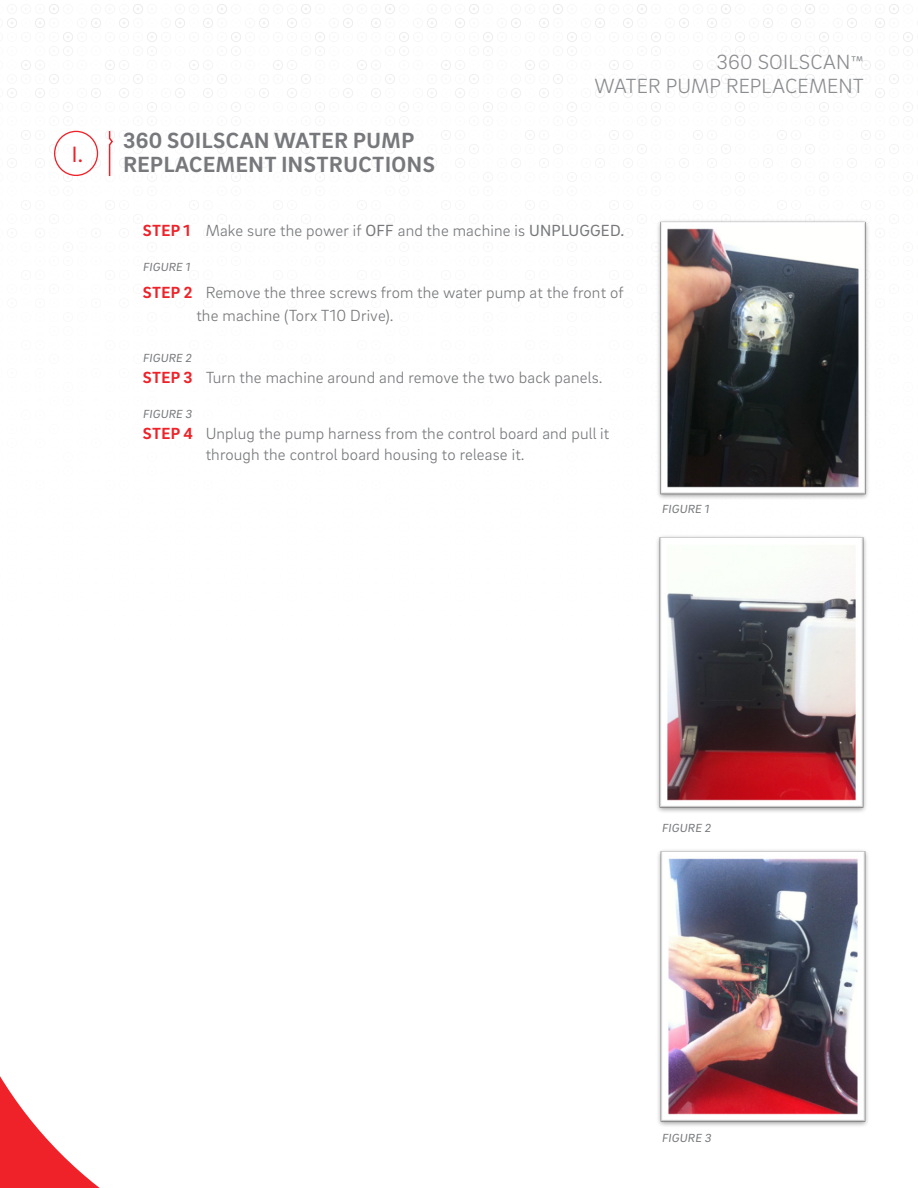
<style>
.page{position:relative;width:918px;height:1188px;background:#fff}
.page>*{position:absolute;margin:0;border:0;box-sizing:border-box;transform-origin:0 0}
.KEY_POINTS__L1{font:22.65px "Brix Sans";color:#ee2228}
.t1{font:700 22.5px/24px "Brix Sans";letter-spacing:.025em;color:#76787b}
.KEY_POINTS__L1-2{font:300 21px "Brix Sans";letter-spacing:.005em;color:#8a8c8f}
.t2{font:300 16.5px/22.5px "Brix Sans";letter-spacing:.01em;color:#76787b}
.t3{font:12px "Brix Sans";color:#76787b}
.s1{font-weight:700;color:#ee2228}
.s2{font-weight:400}
</style>
<div class="page">
<img style="left:658px;top:850px;width:210px;height:276px">
<img style="left:657px;top:219px;width:212px;height:280px">
<img style="left:657px;top:536px;width:209px;height:276px">
<svg style="left:0;top:1052px;width:825px;height:136px"></svg>
<div style="left:54px;top:131px;width:44px;height:45px;border:1px solid #ee2228;border-radius:50%"></div>
<svg style="left:108px;top:130px;width:5px;height:47px"></svg>
<p class="KEY_POINTS__L1" style="left:72px;top:139px;width:13px">I.</p>
<p class="t1" style="left:123px;top:127px;width:313px">360 SOILSCAN WATER PUMP<br>REPLACEMENT INSTRUCTIONS</p>
<p class="KEY_POINTS__L1-2" style="left:716px;top:49px;width:149px">360 SOILSCAN™</p>
<p class="KEY_POINTS__L1-2" style="left:595px;top:73px;width:271px">WATER PUMP REPLACEMENT</p>
<p class="t2" style="left:143px;top:219px;width:483px"><span class="s1">STEP 1</span> Make sure the power if <span class="s2">OFF</span> and the machine is <span class="s2">UNPLUGGED.</span></p>
<p class="t3" style="left:143px;top:259px;width:51px">FIGURE 1</p>
<p class="t2" style="left:196px;top:281px;width:429px;text-indent:-54px"><span class="s1">STEP 2</span> Remove the three screws from the water pump at the front of the machine (Torx T10 Drive).</p>
<p class="t3" style="left:143px;top:350px;width:52px">FIGURE 2</p>
<p class="t2" style="left:143px;top:366px;width:461px"><span class="s1">STEP 3</span> Turn the machine around and remove the two back panels.</p>
<p class="t3" style="left:143px;top:406px;width:53px">FIGURE 3</p>
<p class="t2" style="left:206px;top:422px;width:405px;line-height:21px;text-indent:-63px"><span class="s1">STEP 4</span> Unplug the pump harness from the control board and pull it through the control board housing to release it.</p>
<p class="t3" style="left:662px;top:501px;width:51px">FIGURE 1</p>
<p class="t3" style="left:662px;top:820px;width:52px">FIGURE 2</p>
<p class="t3" style="left:662px;top:1130px;width:53px">FIGURE 3</p>
</div>
